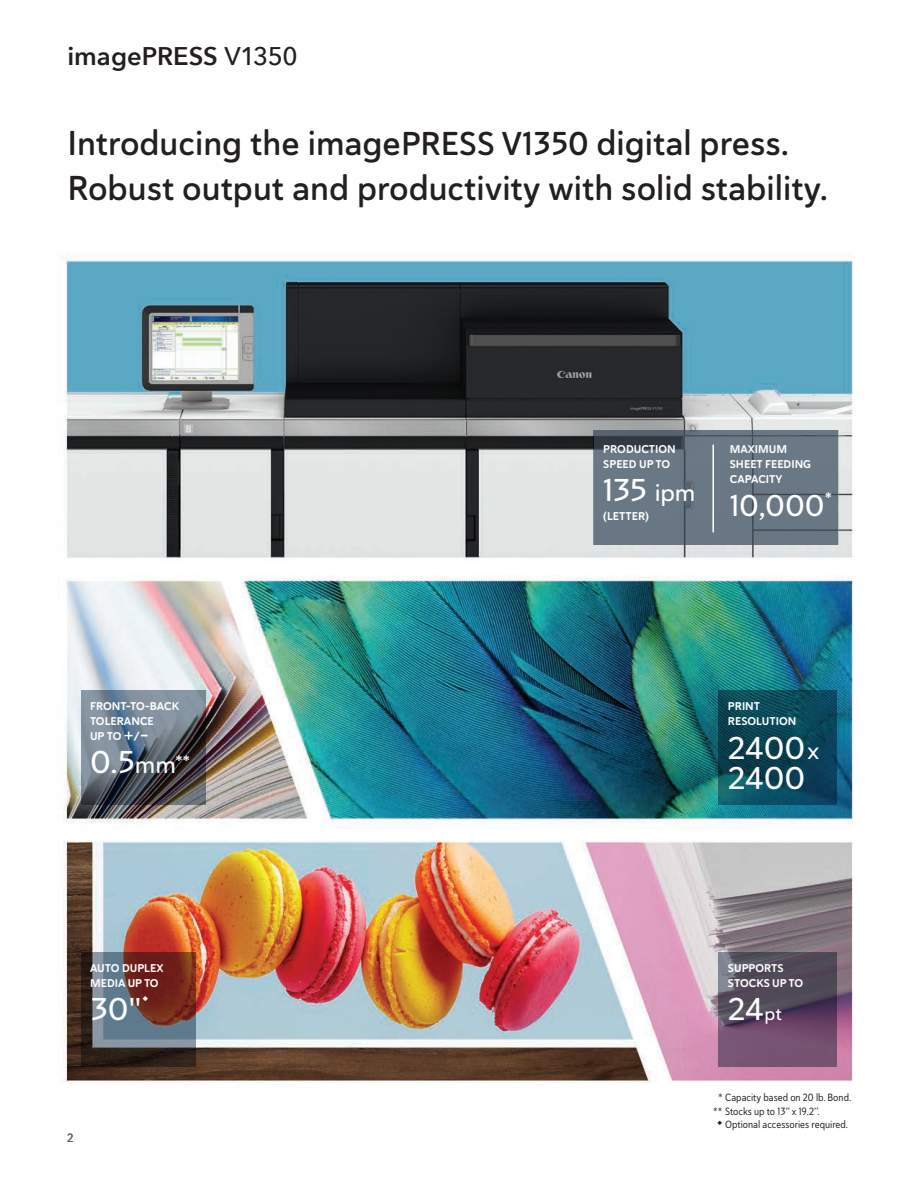
<style>
.page{position:relative;width:918px;height:1188px;background:#fff}
.page>*{position:absolute;margin:0;border:0;box-sizing:border-box;transform-origin:0 0}
.HEADLINE_Big{font:34.5px/45px "Haboro Soft Nor Dem";color:#231f20}
.KO_BIG_TYPE{font:31.5px "Haboro Soft Nor Med";letter-spacing:-.015em;color:#fff;scale:1.06 1}
.KO_BIG_TYPE-2{font:30px "Haboro Soft Nor Med";color:#fff;scale:1.06 1}
.Logo_back{font:600 25.5px "Avenir Next";color:#231f20}
.KO_BIG_TYPE-3{font:13.5px "Haboro Soft Nor Bol";color:#fff;scale:1.06 1}
.t1{font:12px "Haboro Soft Nor Med";color:#636366}
.KO_ALL_CAPS_SMALL{font:11.25px/15px "Haboro Soft Nor Bol";color:#fff}
.KO_LITTLE_TYPE{font:10.5px "Haboro Soft Con Reg";color:#231f20}
.s1{font-weight:500}
.s2{font-size:33px}
.s3{font-family:"Haboro Soft Nor Med";font-size:21px}
.s4{font-size:24px}
.s5{font-family:"Haboro Soft Nor Reg"}
.s6{font-size:18px}
</style>
<div class="page">
<img style="left:61px;top:253px;width:792px;height:830px">
<svg style="left:81px;top:952px;width:115px;height:114px"></svg>
<svg style="left:718px;top:690px;width:119px;height:115px"></svg>
<svg style="left:81px;top:690px;width:125px;height:115px"></svg>
<svg style="left:718px;top:952px;width:119px;height:114px"></svg>
<svg style="left:593px;top:430px;width:245px;height:114px;fill:#6a7885"></svg>
<hr style="left:712px;top:445px;width:2px;height:87px;background:#fff">
<svg style="left:143px;top:996px;width:5px;height:5px"></svg>
<p class="Logo_back" style="left:68px;top:34px;width:232px">imagePRESS <span class="s1">V1350</span></p>
<h1 class="HEADLINE_Big" style="left:68px;top:120px;width:762px">Introducing the image<span class="s2">PRESS V1350</span> digital press.<br>Robust output and productivity with solid stability.</h1>
<p class="KO_ALL_CAPS_SMALL" style="left:90px;top:698px;width:91px">FRONT-TO-BACK<br>TOLERANCE<br>UP TO <span class="s3">+</span>/<span class="s3">-</span></p>
<p class="KO_BIG_TYPE" style="left:90px;top:741px;width:96px">0.5<span class="s4">mm</span><sup>**</sup></p>
<p class="KO_ALL_CAPS_SMALL" style="left:90px;top:961px;width:75px">AUTO DUPLEX<br>MEDIA UP TO</p>
<p class="KO_BIG_TYPE" style="left:90px;top:989px;width:50px">30<span class="s5">''</span></p>
<p class="t1" style="left:67px;top:1129px;width:8px">2</p>
<p class="KO_ALL_CAPS_SMALL" style="left:603px;top:441px;width:74px">PRODUCTION<br>SPEED UP TO</p>
<p class="KO_BIG_TYPE" style="left:603px;top:469px;width:89px">135 <span class="s4">ipm</span></p>
<p class="KO_ALL_CAPS_SMALL" style="left:603px;top:509px;width:47px">(LETTER)</p>
<p class="KO_ALL_CAPS_SMALL" style="left:730px;top:441px;width:83px">MAXIMUM<br>SHEET FEEDING<br>CAPACITY</p>
<p class="KO_BIG_TYPE-2" style="left:730px;top:486px;width:91px">10,000</p>
<p class="KO_BIG_TYPE-3" style="left:825px;top:489px;width:8px">*</p>
<p class="KO_ALL_CAPS_SMALL" style="left:728px;top:698px;width:70px">PRINT<br>RESOLUTION</p>
<p class="KO_BIG_TYPE" style="left:728px;top:728px;width:88px">2400<span class="s4">x</span></p>
<p class="KO_BIG_TYPE" style="left:728px;top:758px;width:75px">2400</p>
<p class="KO_ALL_CAPS_SMALL" style="left:728px;top:961px;width:77px">SUPPORTS<br>STOCKS UP TO</p>
<p class="KO_BIG_TYPE" style="left:728px;top:989px;width:53px">24<span class="s6">pt</span></p>
<p class="KO_LITTLE_TYPE" style="left:718px;top:1091px;width:135px">* Capacity based on 20 lb. Bond.</p>
<p class="KO_LITTLE_TYPE" style="left:713px;top:1104px;width:108px">** Stocks up to 13’’ x 19.2’’.</p>
<p class="KO_LITTLE_TYPE" style="left:717px;top:1118px;width:132px">◆ Optional accessories required.</p>
</div>
